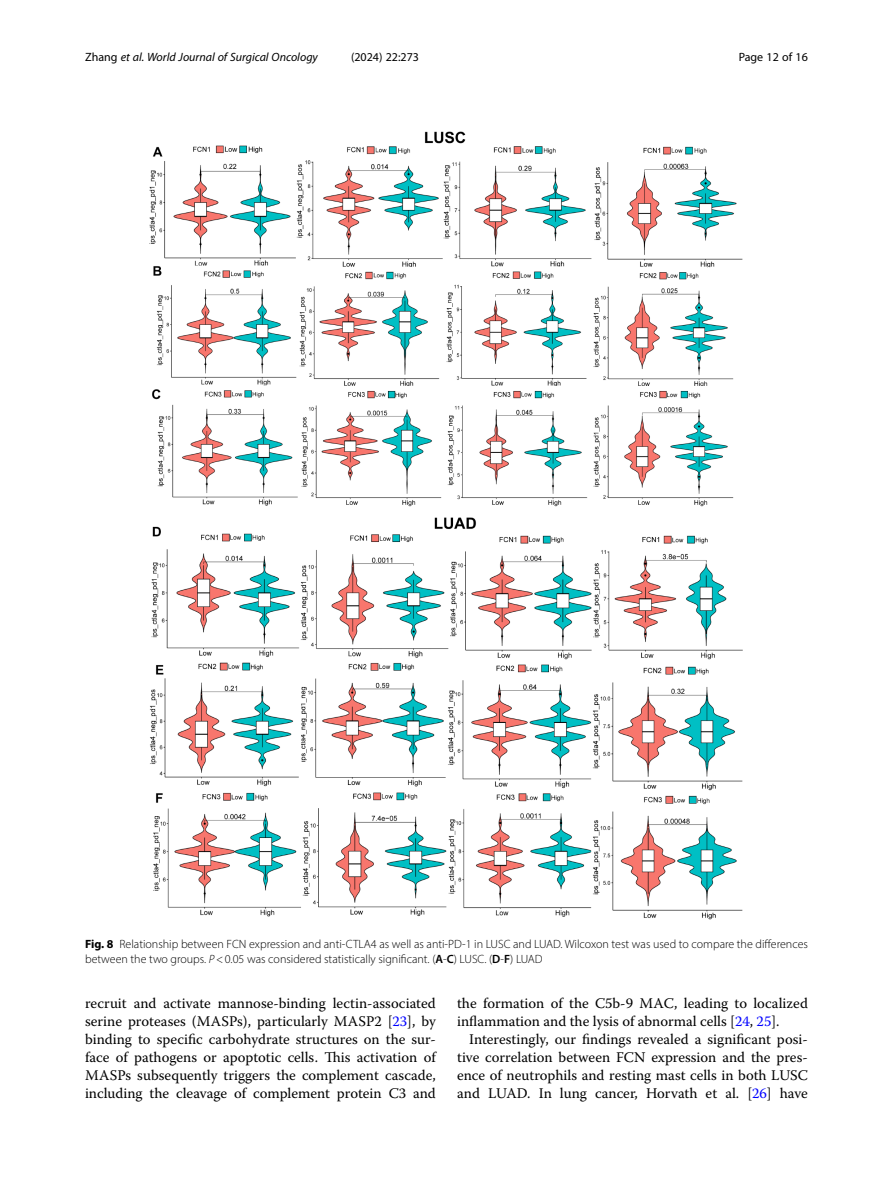
<style>
.page{position:relative;width:893px;height:1191px;background:#fff}
.page>*{position:absolute;margin:0;border:0;box-sizing:border-box;transform-origin:0 0}
.Body_Text_Indent{font:14.7px/18px "Warnock Pro";color:#000;text-align:justify}
.Figure_Caption{font:300 12px/15px "Myriad Pro";color:#000}
.t1{font:italic 12px "Myriad Pro";color:#000}
.t2{font:12px "Myriad Pro";color:#000}
.s1{font-style:normal}
.s2{font-weight:700}
.s3{font-style:italic}
.s4{font-weight:600}
.s5{color:#00f}
</style>
<div class="page">
<img style="left:149px;top:131px;width:594px;height:789px">
<p class="t1" style="left:85px;top:50px;width:234px"><span class="s1">Zhang</span> et al. World Journal of Surgical Oncology</p>
<p class="t2" style="left:351px;top:50px;width:70px">(2024) 22:273</p>
<p class="t2" style="left:739px;top:50px;width:71px">Page 12 of 16</p>
<p class="Figure_Caption" style="left:85px;top:936px;width:724px"><span class="s2">Fig. 8</span> Relationship between FCN expression and anti-CTLA4 as well as anti-PD-1 in LUSC and LUAD. Wilcoxon test was used to compare the differences between the two groups. <span class="s3">P</span>&lt;0.05 was considered statistically significant. (<span class="s4">A</span>-<span class="s4">C</span>) LUSC. (<span class="s4">D</span>-<span class="s4">F</span>) LUAD</p>
<p class="Body_Text_Indent" style="left:85px;top:994px;width:352px">recruit and activate mannose-binding lectin-associated serine proteases (MASPs), particularly MASP2 [<span class="s5">23</span>], by binding to specific carbohydrate structures on the sur&shy;face of pathogens or apoptotic cells. This activation of MASPs subsequently triggers the complement cascade, including the cleavage of complement protein C3 and</p>
<p class="Body_Text_Indent" style="left:457px;top:994px;width:352px">the formation of the C5b-9 MAC, leading to localized inflammation and the lysis of abnormal cells [<span class="s5">24</span>, <span class="s5">25</span>].</p>
<p class="Body_Text_Indent" style="left:457px;top:1030px;width:352px;text-indent:12px">Interestingly, our findings revealed a significant posi&shy;tive correlation between FCN expression and the pres&shy;ence of neutrophils and resting mast cells in both LUSC and LUAD. In lung cancer, Horvath et al. [<span class="s5">26</span>] have</p>
</div>
